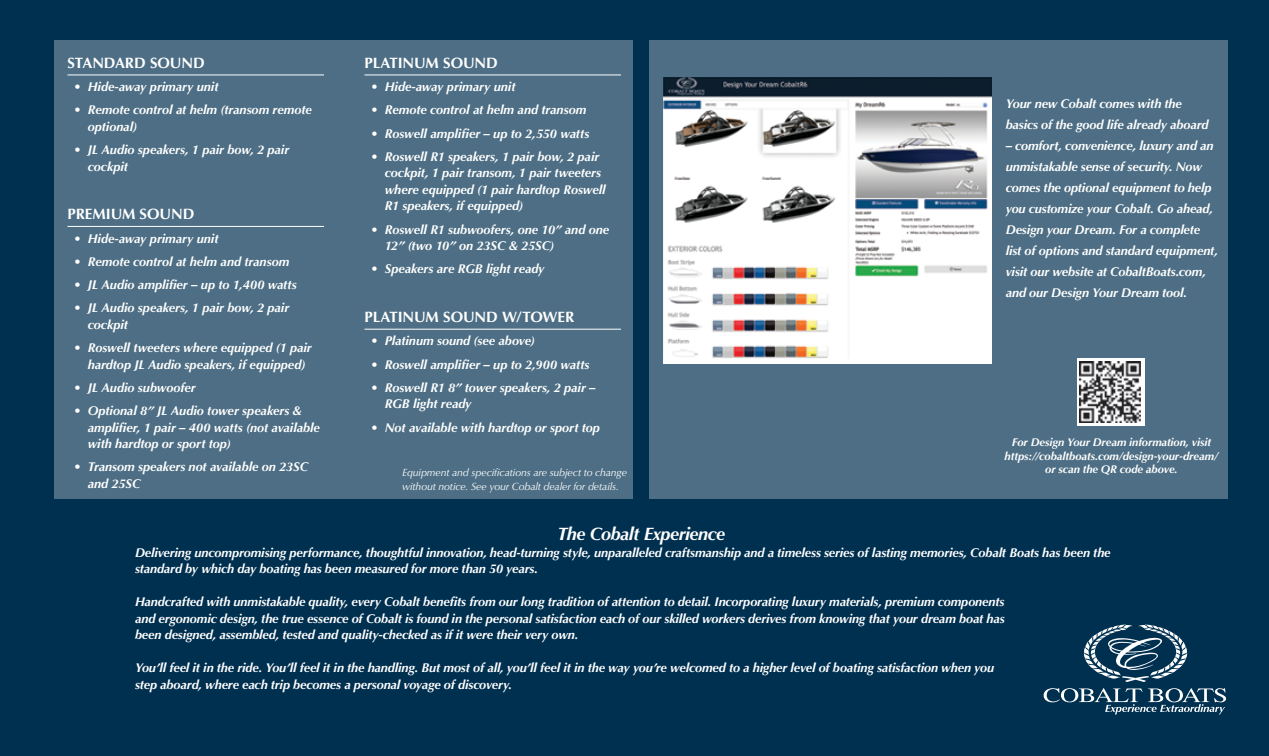
<style>
.page{position:relative;width:1269px;height:756px;background:#003050}
.page>*{position:absolute;margin:0;border:0;box-sizing:border-box;transform-origin:0 0}
.Text_rev{font:italic 700 18px "Optima";letter-spacing:-.025em;color:#fff}
.List_Subhead_rev{font:700 15px "Optima";letter-spacing:-.005em;color:#fff}
.Text_rev_V4{font:italic 700 12.75px/16.5px "Optima";letter-spacing:-.01em;color:#fff}
.QR_Text_rev{font:italic 700 11.25px "Optima";letter-spacing:-.01em;color:#fff}
.QR_Text_rev-2{font:italic 10.5px/13.5px "Optima";letter-spacing:-.01em;color:#fff}
</style>
<div class="page">
<div style="left:650px;top:40px;width:578px;height:460px;background:#4d6e84"></div>
<svg style="left:1077px;top:358px;width:67px;height:68px"></svg>
<img style="left:1080px;top:362px;width:61px;height:61px">
<img style="left:664px;top:77px;width:327px;height:287px">
<div style="left:54px;top:40px;width:579px;height:460px;background:#4d6e84"></div>
<svg style="left:1044px;top:688px;width:182px;height:27px"></svg>
<svg style="left:1084px;top:625px;width:103px;height:57px"></svg>
<hr style="left:68px;top:75px;width:256px;height:1px;background:#fff">
<hr style="left:68px;top:226px;width:256px;height:1px;background:#fff">
<hr style="left:364px;top:75px;width:257px;height:1px;background:#fff">
<hr style="left:364px;top:329px;width:257px;height:1px;background:#fff">
<p class="List_Subhead_rev" style="left:68px;top:54px;width:139px">STANDARD SOUND</p>
<p class="Text_rev_V4" style="left:74px;top:79px;width:146px">• Hide-away primary unit</p>
<p class="Text_rev_V4" style="left:88px;top:102px;width:226px;text-indent:-14px">• Remote control at helm (transom remote optional)</p>
<p class="Text_rev_V4" style="left:88px;top:142px;width:203px;text-indent:-14px">• JL Audio speakers, 1 pair bow, 2 pair cockpit</p>
<p class="List_Subhead_rev" style="left:68px;top:205px;width:128px">PREMIUM SOUND</p>
<p class="Text_rev_V4" style="left:74px;top:230px;width:146px">• Hide-away primary unit</p>
<p class="Text_rev_V4" style="left:74px;top:253px;width:217px">• Remote control at helm and transom</p>
<p class="Text_rev_V4" style="left:74px;top:277px;width:224px">• JL Audio amplifier – up to 1,400 watts</p>
<p class="Text_rev_V4" style="left:88px;top:300px;width:203px;text-indent:-14px">• JL Audio speakers, 1 pair bow, 2 pair cockpit</p>
<p class="Text_rev_V4" style="left:74px;top:340px;width:239px;text-align:center">• Roswell tweeters where equipped (1 pair hardtop JL Audio speakers, if equipped)</p>
<p class="Text_rev_V4" style="left:74px;top:379px;width:123px">• JL Audio subwoofer</p>
<p class="Text_rev_V4" style="left:88px;top:403px;width:234px;text-indent:-14px">• Optional 8” JL Audio tower speakers &amp; amplifier, 1 pair – 400 watts (not available with hardtop or sport top)</p>
<p class="Text_rev_V4" style="left:88px;top:459px;width:222px;text-indent:-14px">• Transom speakers not available on 23SC and 25SC</p>
<p class="List_Subhead_rev" style="left:364px;top:54px;width:135px">PLATINUM SOUND</p>
<p class="Text_rev_V4" style="left:371px;top:79px;width:146px">• Hide-away primary unit</p>
<p class="Text_rev_V4" style="left:371px;top:102px;width:217px">• Remote control at helm and transom</p>
<p class="Text_rev_V4" style="left:371px;top:125px;width:220px">• Roswell amplifier – up to 2,550 watts</p>
<p class="Text_rev_V4" style="left:385px;top:148px;width:222px;text-indent:-14px">• Roswell R1 speakers, 1 pair bow, 2 pair cockpit, 1 pair transom, 1 pair tweeters where equipped (1 pair hardtop Roswell R1 speakers, if equipped)</p>
<p class="Text_rev_V4" style="left:385px;top:221px;width:226px;text-indent:-14px">• Roswell R1 subwoofers, one 10” and one<br>12” (two 10” on 23SC &amp; 25SC)</p>
<p class="Text_rev_V4" style="left:371px;top:261px;width:175px">• Speakers are RGB light ready</p>
<p class="List_Subhead_rev" style="left:364px;top:308px;width:211px">PLATINUM SOUND W/TOWER</p>
<p class="Text_rev_V4" style="left:371px;top:333px;width:165px">• Platinum sound (see above)</p>
<p class="Text_rev_V4" style="left:371px;top:356px;width:220px">• Roswell amplifier – up to 2,900 watts</p>
<p class="Text_rev_V4" style="left:385px;top:379px;width:212px;text-indent:-14px">• Roswell R1 8” tower speakers, 2 pair –<br>RGB light ready</p>
<p class="Text_rev_V4" style="left:371px;top:419px;width:230px">• Not available with hardtop or sport top</p>
<p class="QR_Text_rev-2" style="left:402px;top:466px;width:226px">Equipment and specifications are subject to change without notice. See your Cobalt dealer for details.</p>
<p class="Text_rev_V4" style="left:1006px;top:93px;width:204px;line-height:21px">Your new Cobalt comes with the basics of the good life already aboard</p>
<p class="Text_rev_V4" style="left:1006px;top:135px;width:214px;line-height:21px">– comfort, convenience, luxury and an unmistakable sense of security. Now comes the optional equipment to help you customize your Cobalt. Go ahead, Design your Dream. For a complete list of options and standard equipment, visit our website at CobaltBoats.com, and our Design Your Dream tool.</p>
<p class="QR_Text_rev" style="left:1012px;top:436px;width:201px">For Design Your Dream information, visit</p>
<p class="QR_Text_rev" style="left:1005px;top:449px;width:215px">https://cobaltboats.com/design-your-dream/</p>
<p class="QR_Text_rev" style="left:1045px;top:463px;width:134px">or scan the QR code above.</p>
<p class="Text_rev" style="left:557px;top:523px;width:169px">The Cobalt Experience</p>
<p class="Text_rev_V4" style="left:135px;top:544px;width:977px">Delivering uncompromising performance, thoughtful innovation, head-turning style, unparalleled craftsmanship and a timeless series of lasting memories, Cobalt Boats has been the standard by which day boating has been measured for more than 50 years.</p>
<p class="Text_rev_V4" style="left:135px;top:594px;width:871px;text-align:justify">Handcrafted with unmistakable quality, every Cobalt benefits from our long tradition of attention to detail. Incorporating luxury materials, premium components and ergonomic design, the true essence of Cobalt is found in the personal satisfaction each of our skilled workers derives from knowing that your dream boat has been designed, assembled, tested and quality-checked as if it were their very own.</p>
<p class="Text_rev_V4" style="left:135px;top:660px;width:861px">You’ll feel it in the ride. You’ll feel it in the handling. But most of all, you’ll feel it in the way you’re welcomed to a higher level of boating satisfaction when you step aboard, where each trip becomes a personal voyage of discovery.</p>
</div>
